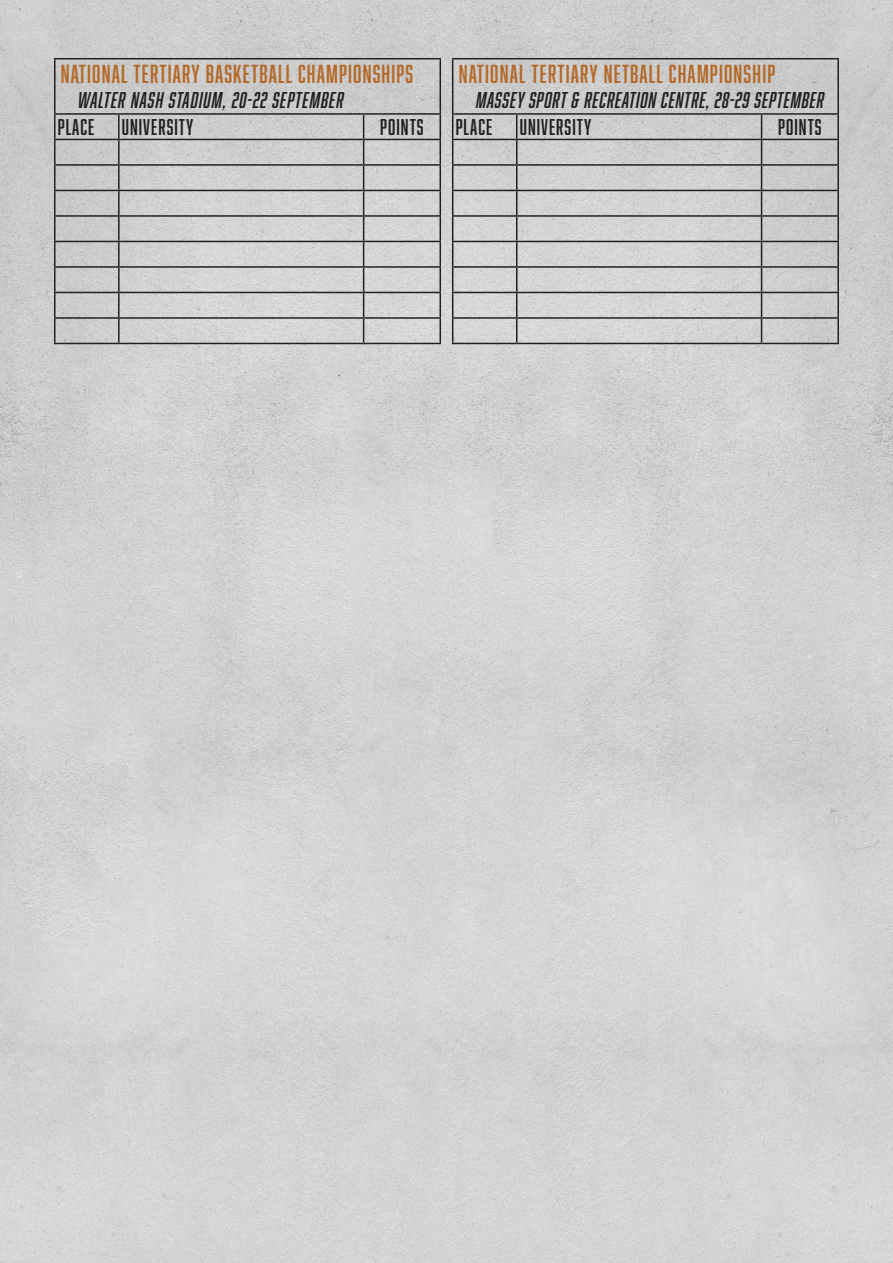
<style>
.page{position:relative;width:893px;height:1263px;background:#fff}
.page>*{position:absolute;margin:0;border:0;box-sizing:border-box;transform-origin:0 0}
.t1{font:24px "Abolition";letter-spacing:.05em;color:#b36928}
.t2{font:italic 21px "Abolition";letter-spacing:.04em;color:#231f20}
.t3{font:21px "Abolition";letter-spacing:.05em;color:#231f20}
</style>
<div class="page">
<img style="left:0;top:1px;width:893px;height:1262px">
<hr style="left:54px;top:58px;width:65px;height:1px;background:#231f20">
<hr style="left:54px;top:59px;width:2px;height:54px;background:#231f20">
<hr style="left:119px;top:58px;width:245px;height:1px;background:#231f20">
<hr style="left:364px;top:58px;width:77px;height:1px;background:#231f20">
<hr style="left:440px;top:59px;width:1px;height:54px;background:#231f20">
<hr style="left:54px;top:113px;width:65px;height:2px;background:#231f20">
<hr style="left:119px;top:113px;width:245px;height:2px;background:#231f20">
<hr style="left:364px;top:113px;width:77px;height:2px;background:#231f20">
<hr style="left:54px;top:139px;width:65px;height:1px;background:#231f20">
<hr style="left:119px;top:139px;width:245px;height:1px;background:#231f20">
<hr style="left:364px;top:139px;width:77px;height:1px;background:#231f20">
<hr style="left:54px;top:164px;width:65px;height:2px;background:#231f20">
<hr style="left:119px;top:164px;width:245px;height:2px;background:#231f20">
<hr style="left:364px;top:164px;width:77px;height:2px;background:#231f20">
<hr style="left:54px;top:190px;width:65px;height:1px;background:#231f20">
<hr style="left:119px;top:190px;width:245px;height:1px;background:#231f20">
<hr style="left:364px;top:190px;width:77px;height:1px;background:#231f20">
<hr style="left:54px;top:215px;width:65px;height:2px;background:#231f20">
<hr style="left:119px;top:215px;width:245px;height:2px;background:#231f20">
<hr style="left:364px;top:215px;width:77px;height:2px;background:#231f20">
<hr style="left:54px;top:241px;width:65px;height:1px;background:#231f20">
<hr style="left:119px;top:241px;width:245px;height:1px;background:#231f20">
<hr style="left:364px;top:241px;width:77px;height:1px;background:#231f20">
<hr style="left:54px;top:266px;width:65px;height:2px;background:#231f20">
<hr style="left:119px;top:266px;width:245px;height:2px;background:#231f20">
<hr style="left:364px;top:266px;width:77px;height:2px;background:#231f20">
<hr style="left:54px;top:292px;width:65px;height:1px;background:#231f20">
<hr style="left:119px;top:292px;width:245px;height:1px;background:#231f20">
<hr style="left:364px;top:292px;width:77px;height:1px;background:#231f20">
<hr style="left:118px;top:115px;width:2px;height:24px;background:#231f20">
<hr style="left:118px;top:140px;width:2px;height:24px;background:#231f20">
<hr style="left:118px;top:166px;width:2px;height:24px;background:#231f20">
<hr style="left:118px;top:191px;width:2px;height:24px;background:#231f20">
<hr style="left:118px;top:217px;width:2px;height:24px;background:#231f20">
<hr style="left:118px;top:242px;width:2px;height:24px;background:#231f20">
<hr style="left:118px;top:268px;width:2px;height:24px;background:#231f20">
<hr style="left:118px;top:293px;width:2px;height:24px;background:#231f20">
<hr style="left:118px;top:319px;width:2px;height:24px;background:#231f20">
<svg style="left:363px;top:115px;width:1px;height:228px"></svg>
<hr style="left:54px;top:115px;width:2px;height:24px;background:#231f20">
<hr style="left:54px;top:140px;width:2px;height:24px;background:#231f20">
<hr style="left:54px;top:166px;width:2px;height:24px;background:#231f20">
<hr style="left:54px;top:191px;width:2px;height:24px;background:#231f20">
<hr style="left:54px;top:217px;width:2px;height:24px;background:#231f20">
<hr style="left:54px;top:242px;width:2px;height:24px;background:#231f20">
<hr style="left:54px;top:268px;width:2px;height:24px;background:#231f20">
<hr style="left:54px;top:293px;width:2px;height:24px;background:#231f20">
<hr style="left:54px;top:317px;width:65px;height:2px;background:#231f20">
<hr style="left:54px;top:319px;width:2px;height:24px;background:#231f20">
<hr style="left:119px;top:317px;width:245px;height:2px;background:#231f20">
<hr style="left:364px;top:317px;width:77px;height:2px;background:#231f20">
<svg style="left:440px;top:115px;width:1px;height:228px"></svg>
<hr style="left:54px;top:343px;width:65px;height:1px;background:#231f20">
<hr style="left:119px;top:343px;width:245px;height:1px;background:#231f20">
<hr style="left:364px;top:343px;width:77px;height:1px;background:#231f20">
<hr style="left:452px;top:58px;width:65px;height:1px;background:#231f20">
<hr style="left:452px;top:59px;width:1px;height:54px;background:#231f20">
<hr style="left:517px;top:58px;width:245px;height:1px;background:#231f20">
<hr style="left:762px;top:58px;width:77px;height:1px;background:#231f20">
<hr style="left:837px;top:59px;width:2px;height:54px;background:#231f20">
<hr style="left:452px;top:113px;width:65px;height:2px;background:#231f20">
<hr style="left:517px;top:113px;width:245px;height:2px;background:#231f20">
<hr style="left:762px;top:113px;width:77px;height:2px;background:#231f20">
<hr style="left:452px;top:139px;width:65px;height:1px;background:#231f20">
<hr style="left:517px;top:139px;width:245px;height:1px;background:#231f20">
<hr style="left:762px;top:139px;width:77px;height:1px;background:#231f20">
<hr style="left:452px;top:164px;width:65px;height:2px;background:#231f20">
<hr style="left:517px;top:164px;width:245px;height:2px;background:#231f20">
<hr style="left:762px;top:164px;width:77px;height:2px;background:#231f20">
<hr style="left:452px;top:190px;width:65px;height:1px;background:#231f20">
<hr style="left:517px;top:190px;width:245px;height:1px;background:#231f20">
<hr style="left:762px;top:190px;width:77px;height:1px;background:#231f20">
<hr style="left:452px;top:215px;width:65px;height:2px;background:#231f20">
<hr style="left:517px;top:215px;width:245px;height:2px;background:#231f20">
<hr style="left:762px;top:215px;width:77px;height:2px;background:#231f20">
<hr style="left:452px;top:241px;width:65px;height:1px;background:#231f20">
<hr style="left:517px;top:241px;width:245px;height:1px;background:#231f20">
<hr style="left:762px;top:241px;width:77px;height:1px;background:#231f20">
<hr style="left:452px;top:266px;width:65px;height:2px;background:#231f20">
<hr style="left:517px;top:266px;width:245px;height:2px;background:#231f20">
<hr style="left:762px;top:266px;width:77px;height:2px;background:#231f20">
<hr style="left:452px;top:292px;width:65px;height:1px;background:#231f20">
<hr style="left:517px;top:292px;width:245px;height:1px;background:#231f20">
<hr style="left:762px;top:292px;width:77px;height:1px;background:#231f20">
<svg style="left:516px;top:115px;width:1px;height:228px"></svg>
<svg style="left:761px;top:115px;width:1px;height:228px"></svg>
<hr style="left:837px;top:115px;width:2px;height:24px;background:#231f20">
<hr style="left:837px;top:140px;width:2px;height:24px;background:#231f20">
<hr style="left:837px;top:166px;width:2px;height:24px;background:#231f20">
<hr style="left:837px;top:191px;width:2px;height:24px;background:#231f20">
<hr style="left:837px;top:217px;width:2px;height:24px;background:#231f20">
<hr style="left:837px;top:242px;width:2px;height:24px;background:#231f20">
<hr style="left:837px;top:268px;width:2px;height:24px;background:#231f20">
<hr style="left:837px;top:293px;width:2px;height:24px;background:#231f20">
<hr style="left:452px;top:317px;width:65px;height:2px;background:#231f20">
<svg style="left:452px;top:115px;width:1px;height:228px"></svg>
<hr style="left:517px;top:317px;width:245px;height:2px;background:#231f20">
<hr style="left:762px;top:317px;width:77px;height:2px;background:#231f20">
<hr style="left:837px;top:319px;width:2px;height:24px;background:#231f20">
<hr style="left:452px;top:343px;width:65px;height:1px;background:#231f20">
<hr style="left:517px;top:343px;width:245px;height:1px;background:#231f20">
<hr style="left:762px;top:343px;width:77px;height:1px;background:#231f20">
<p class="t1" style="left:61px;top:60px;width:354px">NATIONAL TERTIARY BASKETBALL CHAMPIONSHIPS</p>
<p class="t2" style="left:78px;top:88px;width:267px">WALTER NASH STADIUM, 20-22 SEPTEMBER</p>
<p class="t3" style="left:58px;top:114px;width:38px">PLACE</p>
<p class="t3" style="left:122px;top:114px;width:73px">UNIVERSITY</p>
<p class="t3" style="left:380px;top:114px;width:45px">POINTS</p>
<p class="t1" style="left:459px;top:60px;width:318px">NATIONAL TERTIARY NETBALL CHAMPIONSHIP</p>
<p class="t2" style="left:476px;top:88px;width:350px">MASSEY SPORT &amp; RECREATION CENTRE, 28-29 SEPTEMBER</p>
<p class="t3" style="left:456px;top:114px;width:38px">PLACE</p>
<p class="t3" style="left:520px;top:114px;width:73px">UNIVERSITY</p>
<p class="t3" style="left:778px;top:114px;width:45px">POINTS</p>
</div>
